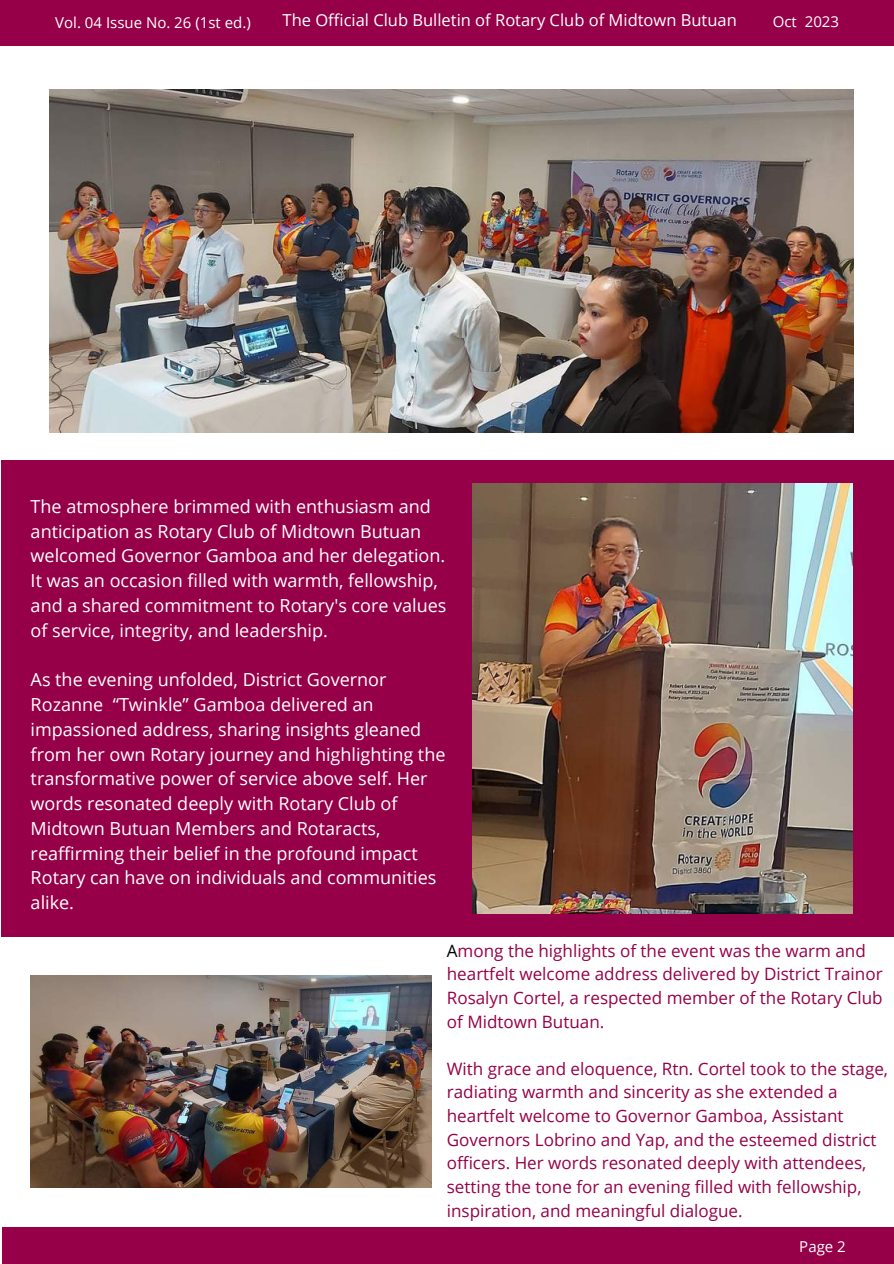
<style>
.page{position:relative;width:894px;height:1264px;background:#fff}
.page>*{position:absolute;margin:0;border:0;box-sizing:border-box;transform-origin:0 0}
.t1{font:18px/24.8px "Open Sans";color:#fff}
.t2{font:17.1px/23.7px "Open Sans";color:#960048}
.t3{font:16.5px "Open Sans";color:#fff}
.t4{font:15px "Open Sans";color:#fff}
.t5{font:15px "Open Sans";letter-spacing:-.195em;color:#fff}
.s1{color:#000}
</style>
<div class="page">
<div style="left:2px;top:1226px;width:891px;height:37px;background:#960048"></div>
<div style="left:0;top:0;width:893px;height:46px;background:#960048"></div>
<img style="left:49px;top:89px;width:803px;height:343px">
<div style="left:2px;top:460px;width:891px;height:476px;background:#960048"></div>
<img style="left:472px;top:483px;width:380px;height:430px">
<img style="left:31px;top:975px;width:400px;height:212px">
<p class="t4" style="left:55px;top:12px;width:197px">Vol. 04 Issue No. 26 (1st ed.)</p>
<p class="t3" style="left:282px;top:9px;width:455px">The Official Club Bulletin of Rotary Club of Midtown Butuan</p>
<p class="t5" style="left:771px;top:15px;width:80px">COlcutb 28032532 1</p>
<p class="t1" style="left:31px;top:493px;width:417px">The atmosphere brimmed with enthusiasm and anticipation as Rotary Club of Midtown Butuan welcomed Governor Gamboa and her delegation.<br>It was an occasion filled with warmth, fellowship, and a shared commitment to Rotary's core values of service, integrity, and leadership.</p>
<p class="t1" style="left:31px;top:667px;width:416px">As the evening unfolded, District Governor Rozanne “Twinkle” Gamboa delivered an impassioned address, sharing insights gleaned from her own Rotary journey and highlighting the transformative power of service above self. Her words resonated deeply with Rotary Club of Midtown Butuan Members and Rotaracts, reaffirming their belief in the profound impact Rotary can have on individuals and communities alike.</p>
<p class="t2" style="left:446px;top:938px;width:437px"><span class="s1">A</span>mong the highlights of the event was the warm and heartfelt welcome address delivered by District Trainor Rosalyn Cortel, a respected member of the Rotary Club of Midtown Butuan.</p>
<p class="t2" style="left:446px;top:1056px;width:442px">With grace and eloquence, Rtn. Cortel took to the stage, radiating warmth and sincerity as she extended a heartfelt welcome to Governor Gamboa, Assistant Governors Lobrino and Yap, and the esteemed district officers. Her words resonated deeply with attendees, setting the tone for an evening filled with fellowship, inspiration, and meaningful dialogue.</p>
<p class="t4" style="left:799px;top:1235px;width:48px">Page 2</p>
</div>
